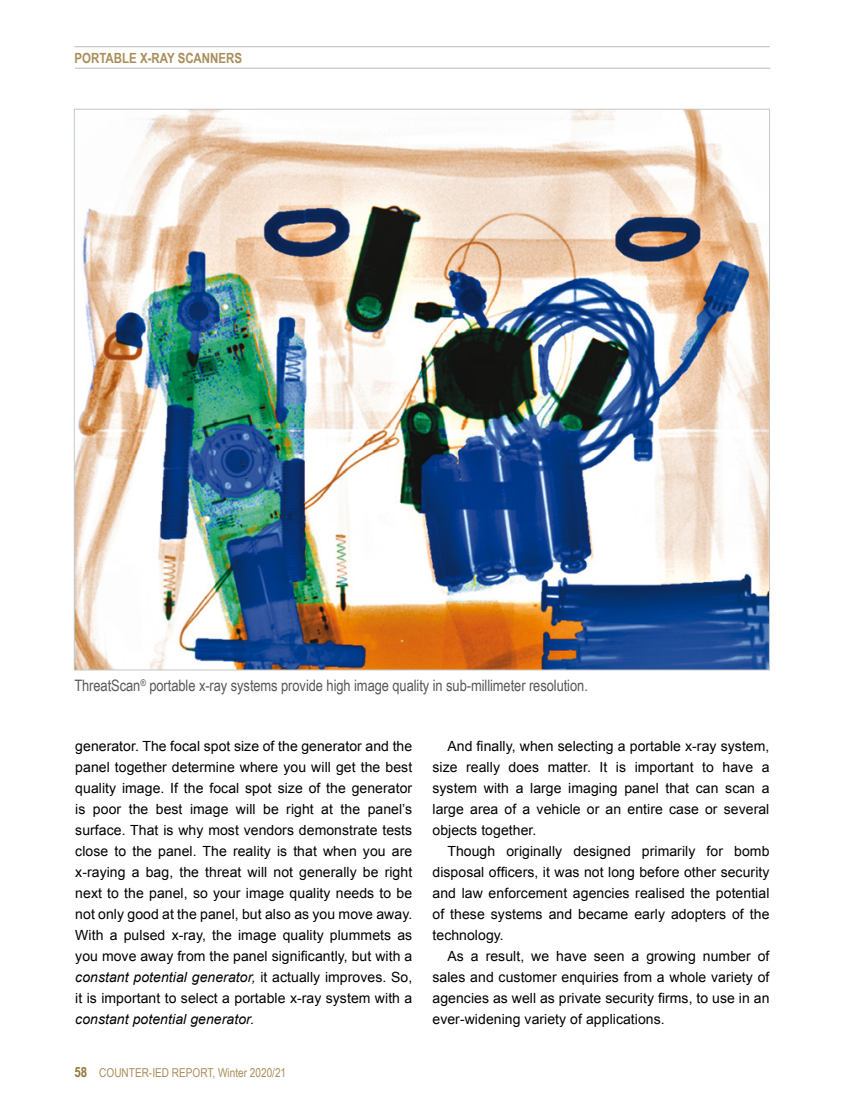
<style>
.page{position:relative;width:844px;height:1117px;background:#fff}
.page>*{position:absolute;margin:0;border:0;box-sizing:border-box;transform-origin:0 0}
.Picture_caption{font:15.75px "Arial Narrow";letter-spacing:-.005em;color:#58585a}
.Body_text{font:14px/21px "Arial";letter-spacing:.005em;color:#000;text-align:justify}
.Section_heading{font:700 14px "Arial Narrow";color:#a88e59}
.Page_number{font:700 14px "Arial Narrow";color:#947739}
.Publication_title_bo{font:12.25px "Arial Narrow";color:#a88e59}
.s1{font-style:italic}
</style>
<div class="page">
<hr style="left:74px;top:46px;width:695px;height:1px;background:#9c9e9f">
<hr style="left:75px;top:68px;width:695px;height:1px;background:#9c9e9f">
<img style="left:76px;top:111px;width:691px;height:557px">
<p class="Section_heading" style="left:74px;top:47px;width:169px">PORTABLE X-RAY SCANNERS</p>
<p class="Picture_caption" style="left:74px;top:674px;width:515px">ThreatScan<sup>®</sup> portable x-ray systems provide high image quality in sub-millimeter resolution.</p>
<p class="Body_text" style="left:75px;top:735px;width:338px">generator. The focal spot size of the generator and the panel together determine where you will get the best quality image. If the focal spot size of the generator is poor the best image will be right at the panel’s surface. That is why most vendors demonstrate tests close to the panel. The reality is that when you are x-raying a bag, the threat will not generally be right next to the panel, so your image quality needs to be not only good at the panel, but also as you move away.<br>With a pulsed x-ray, the image quality plummets as you move away from the panel significantly, but with a <span class="s1">constant potential generator,</span> it actually improves. So, it is important to select a portable x-ray system with a <span class="s1">constant potential generator.</span></p>
<p class="Page_number" style="left:74px;top:1061px;width:14px">58</p>
<p class="Publication_title_bo" style="left:99px;top:1063px;width:188px">COUNTER-IED REPORT, Winter 2020/21</p>
<p class="Body_text" style="left:432px;top:735px;width:338px;text-indent:15px">And finally, when selecting a portable x-ray system, size really does matter. It is important to have a system with a large imaging panel that can scan a large area of a vehicle or an entire case or several objects together.</p>
<p class="Body_text" style="left:432px;top:840px;width:338px;text-indent:15px">Though originally designed primarily for bomb disposal officers, it was not long before other security and law enforcement agencies realised the potential of these systems and became early adopters of the technology.</p>
<p class="Body_text" style="left:432px;top:945px;width:338px;text-indent:15px">As a result, we have seen a growing number of sales and customer enquiries from a whole variety of agencies as well as private security firms, to use in an ever-widening variety of applications.</p>
</div>
